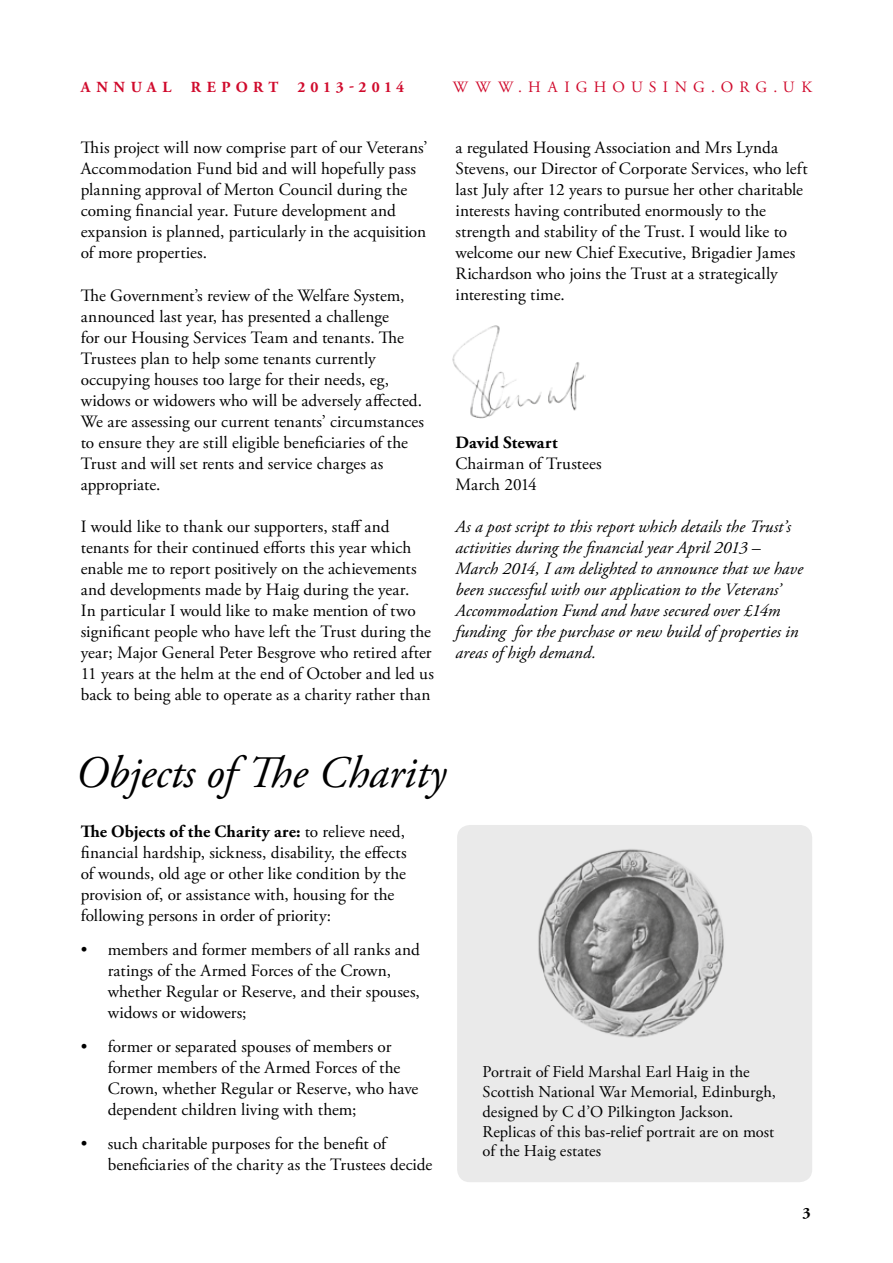
<style>
.page{position:relative;width:893px;height:1263px;background:#fff}
.page>*{position:absolute;margin:0;border:0;box-sizing:border-box;transform-origin:0 0}
.t1{font:italic 45px "Adobe Garamond Pro";letter-spacing:-.005em;color:#000}
.t2{font:17.25px/21px "Adobe Garamond Pro";color:#000}
.t3{font:italic 17.25px/21px "Adobe Garamond Pro";color:#000}
.t4{font:700 17.25px "Adobe Garamond Pro";letter-spacing:.005em;color:#000}
.t5{font:16.5px/19.8px "Adobe Garamond Pro";letter-spacing:.005em;color:#000}
.t6{font:15.75px "Adobe Garamond Pro";letter-spacing:.39em;color:#d00a2c}
.t7{font:700 15.75px "Adobe Garamond Pro";color:#000}
.t8{font:700 15.3px "Adobe Garamond Pro";letter-spacing:.33em;color:#d00a2c}
.t9{font:700 15.3px "Adobe Garamond Pro";letter-spacing:.3em;color:#d00a2c}
.s1{font-weight:700}
</style>
<div class="page">
<img style="left:452px;top:325px;width:134px;height:93px">
<div style="left:457px;top:825px;width:355px;height:357px;background:#eaeaea;border-radius:13px"></div>
<img style="left:538px;top:849px;width:186px;height:189px">
<p class="t8" style="left:81px;top:78px;width:92px">ANNUAL</p>
<p class="t8" style="left:191px;top:78px;width:89px">REPORT</p>
<p class="t9" style="left:297px;top:78px;width:108px">2013-2014</p>
<p class="t6" style="left:453px;top:78px;width:361px">WWW.HAIGHOUSING.ORG.UK</p>
<p class="t2" style="left:81px;top:138px;width:348px">This project will now comprise part of our Veterans’ Accommodation Fund bid and will hopefully pass planning approval of Merton Council during the coming financial year. Future development and expansion is planned, particularly in the acquisition of more properties.</p>
<p class="t2" style="left:81px;top:285px;width:345px">The Government’s review of the Welfare System, announced last year, has presented a challenge<br>for our Housing Services Team and tenants. The Trustees plan to help some tenants currently occupying houses too large for their needs, eg, widows or widowers who will be adversely affected.<br>We are assessing our current tenants’ circumstances to ensure they are still eligible beneficiaries of the Trust and will set rents and service charges as appropriate.</p>
<p class="t2" style="left:81px;top:516px;width:355px">I would like to thank our supporters, staff and tenants for their continued efforts this year which enable me to report positively on the achievements and developments made by Haig during the year.<br>In particular I would like to make mention of two significant people who have left the Trust during the year; Major General Peter Besgrove who retired after 11 years at the helm at the end of October and led us back to being able to operate as a charity rather than</p>
<p class="t2" style="left:455px;top:138px;width:354px">a regulated Housing Association and Mrs Lynda Stevens, our Director of Corporate Services, who left last July after 12 years to pursue her other charitable interests having contributed enormously to the strength and stability of the Trust. I would like to welcome our new Chief Executive, Brigadier James Richardson who joins the Trust at a strategically interesting time.</p>
<p class="t4" style="left:455px;top:432px;width:104px">David Stewart</p>
<p class="t2" style="left:455px;top:454px;width:148px">Chairman of Trustees<br>March 2014</p>
<p class="t3" style="left:455px;top:517px;width:349px">As a post script to this report which details the Trust’s activities during the financial year April 2013 – March 2014, I am delighted to announce that we have been successful with our application to the Veterans’ Accommodation Fund and have secured over £14m funding for the purchase or new build of properties in areas of high demand.</p>
<h1 class="t1" style="left:75px;top:746px;width:372px">Objects of The Charity</h1>
<p class="t2" style="left:81px;top:822px;width:327px"><span class="s1">The Objects of the Charity are:</span> to relieve need, financial hardship, sickness, disability, the effects of wounds, old age or other like condition by the provision of, or assistance with, housing for the following persons in order of priority:</p>
<p class="t2" style="left:108px;top:940px;width:314px;text-indent:-27px">• members and former members of all ranks and ratings of the Armed Forces of the Crown, whether Regular or Reserve, and their spouses, widows or widowers;</p>
<p class="t2" style="left:108px;top:1036px;width:312px;text-indent:-27px">• former or separated spouses of members or former members of the Armed Forces of the Crown, whether Regular or Reserve, who have dependent children living with them;</p>
<p class="t2" style="left:108px;top:1133px;width:326px;text-indent:-27px">• such charitable purposes for the benefit of beneficiaries of the charity as the Trustees decide</p>
<p class="t5" style="left:483px;top:1063px;width:295px">Portrait of Field Marshal Earl Haig in the Scottish National War Memorial, Edinburgh, designed by C d’O Pilkington Jackson.<br>Replicas of this bas-relief portrait are on most of the Haig estates</p>
<p class="t7" style="left:803px;top:1204px;width:10px">3</p>
</div>
